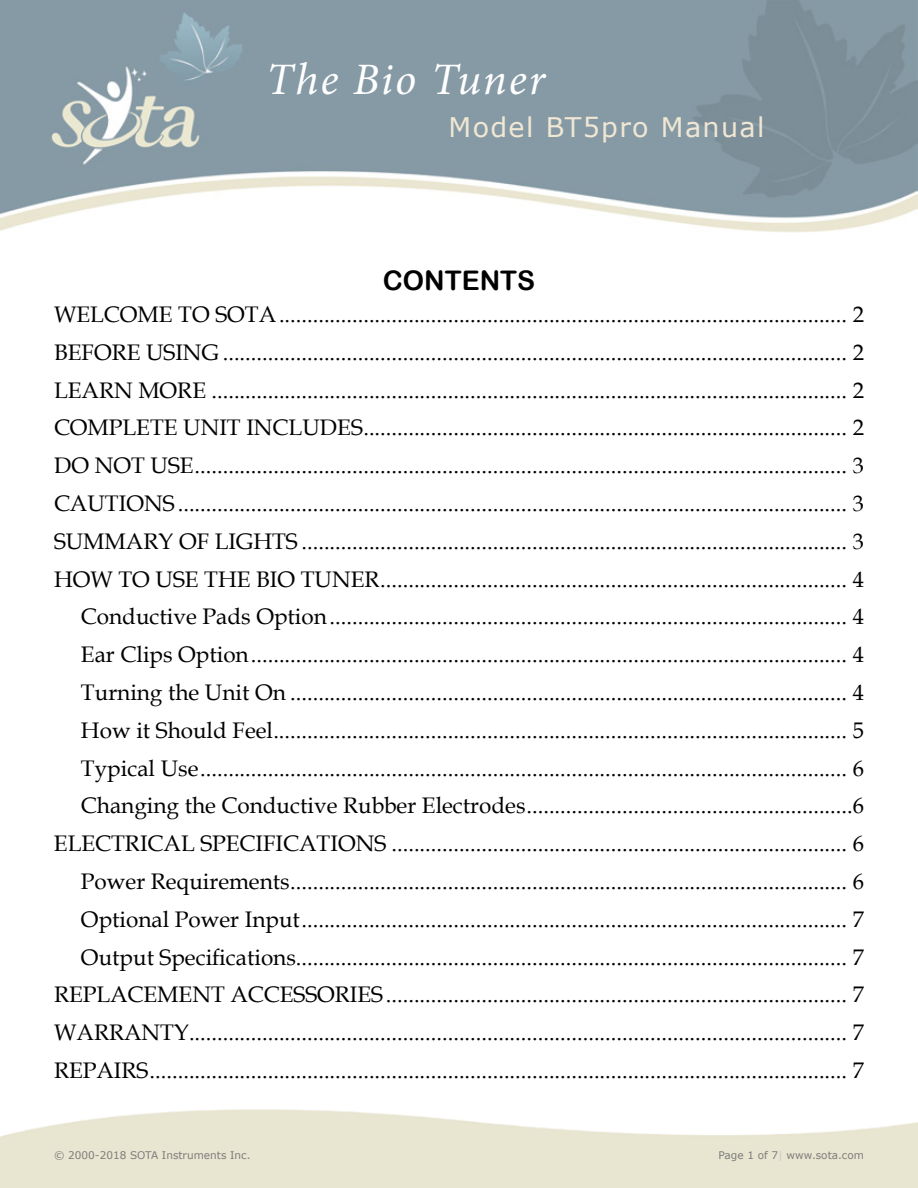
<style>
.page{position:relative;width:918px;height:1188px;background:#fff}
.page>*{position:absolute;margin:0;border:0;box-sizing:border-box;transform-origin:0 0}
.t1{font:italic 45px "Minion Pro";letter-spacing:.045em;color:#fff}
.t2{font:27px "Verdana";letter-spacing:.05em;color:#f0e7d4}
.t3{font:27px "Arial Rounded MT Bold";color:#000}
.t4{font:22.5px/37.8px "Book Antiqua";color:#000;text-align:justify}
.t5{font:10.5px "Verdana";color:#7d7c7b}
.s1{color:#cbcaca}
</style>
<div class="page">
<img style="left:0;top:0;width:918px;height:233px">
<h1 class="t1" style="left:266px;top:49px;width:281px">The Bio Tuner</h1>
<p class="t2" style="left:449px;top:110px;width:317px">Model BT5pro Manual</p>
<p class="t3" style="left:383px;top:264px;width:154px">CONTENTS</p>
<p class="t4" style="left:54px;top:295px;width:811px">WELCOME TO SOTA..................................................................................................... 2<br>BEFORE USING ............................................................................................................... 2<br>LEARN MORE ................................................................................................................. 2<br>COMPLETE UNIT INCLUDES...................................................................................... 2<br>DO NOT USE.................................................................................................................... 3<br>CAUTIONS ....................................................................................................................... 3<br>SUMMARY OF LIGHTS ................................................................................................. 3<br>HOW TO USE THE</p>
<p class="t4" style="left:256px;top:560px;width:93px">BIO TUNER</p>
<p class="t4" style="left:54px;top:560px;width:812px;text-align:right">................................................................................... 4<br>CONDUCTIVE PADS OPTION............................................................................................ 4<br>EAR CLIPS OPTION.......................................................................................................... 4<br>TURNING THE UNIT ON ................................................................................................... 4<br>HOW IT SHOULD FEEL...................................................................................................... 5<br>TYPICAL USE................................................................................................................... 6<br>CHANGING THE CONDUCTIVE RUBBER ELECTRODES..........................................................6<br>ELECTRICAL SPECIFICATIONS ................................................................................. 6<br>POWER REQUIREMENTS................................................................................................... 6<br>OPTIONAL POWER INPUT................................................................................................. 7<br>OUTPUT SPECIFICATIONS.................................................................................................. 7<br>REPLACEMENT ACCESSORIES .................................................................................. 7<br>WARRANTY..................................................................................................................... 7<br>REPAIRS............................................................................................................................ 7</p>
<p class="t5" style="left:54px;top:1149px;width:198px">© 2000-2018 SOTA Instruments Inc.</p>
<p class="t5" style="left:718px;top:1149px;width:147px">Page 1 of 7<span class="s1">|</span> www.sota.com</p>
</div>
